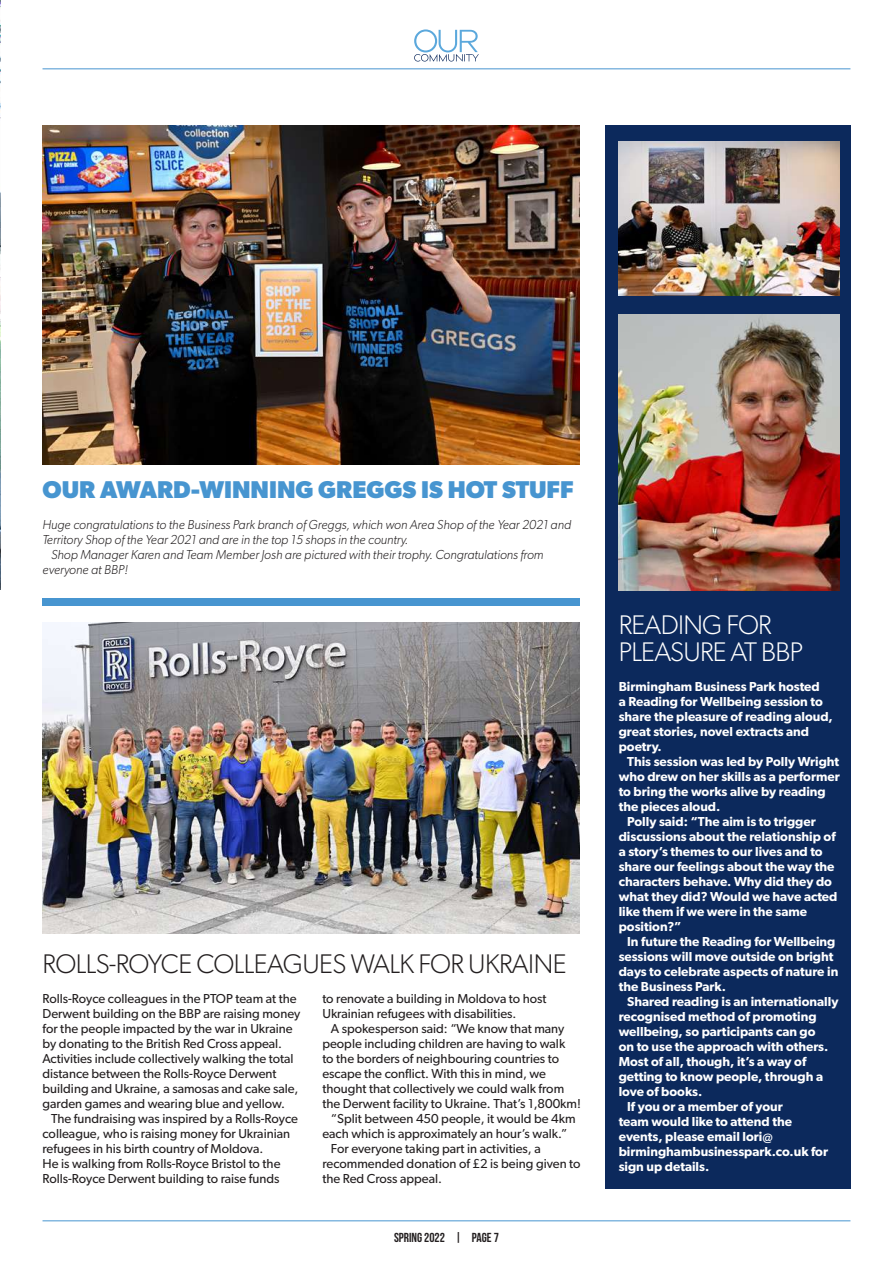
<style>
.page{position:relative;width:893px;height:1263px;background:#fff}
.page>*{position:absolute;margin:0;border:0;box-sizing:border-box;transform-origin:0 0}
.t1{font:300 27px "Gibson";letter-spacing:-.02em;color:#231f20}
.t2{font:300 27px/27px "Gibson";letter-spacing:-.025em;color:#fff}
.t3{font:700 24.3px "Gibson";color:#4795d0}
.t4{font:13.05px/15px "Gibson";color:#231f20}
.t5{font:600 13.05px/15px "Gibson";color:#fff}
.t6{font:italic 300 13.05px "Gibson";color:#231f20}
.t7{font:13.05px "Bebas Neue";color:#231f20}
</style>
<div class="page">
<hr style="left:43px;top:1220px;width:807px;height:1px;background:#4795d0">
<hr style="left:43px;top:68px;width:807px;height:1px;background:#4795d0">
<svg style="left:414px;top:29px;width:65px;height:33px"></svg>
<img style="left:0;top:0;width:1px;height:589px">
<div style="left:605px;top:125px;width:245px;height:1064px;background:#0c295c"></div>
<img style="left:619px;top:315px;width:221px;height:275px">
<img style="left:619px;top:141px;width:221px;height:154px">
<img style="left:43px;top:623px;width:537px;height:310px">
<img style="left:43px;top:125px;width:537px;height:340px">
<div style="left:43px;top:598px;width:537px;height:8px;background:#4795d0"></div>
<h2 class="t3" style="left:43px;top:475px;width:532px">OUR AWARD-WINNING GREGGS IS HOT STUFF</h2>
<p class="t6" style="left:43px;top:516px;width:530px">Huge congratulations to the Business Park branch of Greggs, which won Area Shop of the Year 2021 and</p>
<p class="t6" style="left:43px;top:531px;width:367px">Territory Shop of the Year 2021 and are in the top 15 shops in the country.</p>
<p class="t6" style="left:51px;top:546px;width:494px">Shop Manager Karen and Team Member Josh are pictured with their trophy. Congratulations from</p>
<p class="t6" style="left:43px;top:561px;width:87px">everyone at BBP!</p>
<h1 class="t1" style="left:43px;top:947px;width:526px">ROLLS-ROYCE COLLEAGUES WALK FOR UKRAINE</h1>
<p class="t4" style="left:43px;top:990px;width:259px">Rolls-Royce colleagues in the PTOP team at the Derwent building on the BBP are raising money for the people impacted by the war in Ukraine by donating to the British Red Cross appeal.<br>Activities include collectively walking the total distance between the Rolls-Royce Derwent building and Ukraine, a samosas and cake sale, garden games and wearing blue and yellow.</p>
<p class="t4" style="left:43px;top:1110px;width:257px;text-indent:9px">The fundraising was inspired by a Rolls-Royce colleague, who is raising money for Ukrainian refugees in his birth country of Moldova.<br>He is walking from Rolls-Royce Bristol to the Rolls-Royce Derwent building to raise funds</p>
<p class="t4" style="left:322px;top:990px;width:226px">to renovate a building in Moldova to host<br>Ukrainian refugees with disabilities.</p>
<p class="t4" style="left:331px;top:1020px;width:235px">A spokesperson said: “We know that many</p>
<p class="t4" style="left:322px;top:1035px;width:244px">people including children are having to walk</p>
<p class="t4" style="left:322px;top:1050px;width:238px">to the borders of neighbouring countries to</p>
<p class="t4" style="left:322px;top:1065px;width:225px">escape the conflict. With this in mind, we</p>
<p class="t4" style="left:322px;top:1080px;width:243px">thought that collectively we could walk from</p>
<p class="t4" style="left:322px;top:1095px;width:260px">the Derwent facility to Ukraine. That’s 1,800km!</p>
<p class="t4" style="left:331px;top:1110px;width:246px">“Split between 450 people, it would be 4km</p>
<p class="t4" style="left:322px;top:1125px;width:246px">each which is approximately an hour’s walk.”</p>
<p class="t4" style="left:331px;top:1140px;width:211px">For everyone taking part in activities, a</p>
<p class="t4" style="left:322px;top:1155px;width:260px">recommended donation of £2 is being given to</p>
<p class="t4" style="left:322px;top:1170px;width:121px">the Red Cross appeal.</p>
<p class="t7" style="left:394px;top:1230px;width:106px">SPRING 2022 | PAGE 7</p>
<h1 class="t2" style="left:619px;top:611px;width:186px">READING FOR<br>PLEASURE AT BBP</h1>
<p class="t5" style="left:619px;top:678px;width:216px">Birmingham Business Park hosted<br>a Reading for Wellbeing session to share the pleasure of reading aloud, great stories, novel extracts and poetry.</p>
<p class="t5" style="left:627px;top:753px;width:214px">This session was led by Polly Wright</p>
<p class="t5" style="left:619px;top:768px;width:223px">who drew on her skills as a performer</p>
<p class="t5" style="left:619px;top:783px;width:209px">to bring the works alive by reading</p>
<p class="t5" style="left:619px;top:798px;width:103px">the pieces aloud.</p>
<p class="t5" style="left:627px;top:813px;width:190px">Polly said: “The aim is to trigger</p>
<p class="t5" style="left:619px;top:828px;width:218px">discussions about the relationship of</p>
<p class="t5" style="left:619px;top:843px;width:206px">a story’s themes to our lives and to</p>
<p class="t5" style="left:619px;top:858px;width:217px">share our feelings about the way the</p>
<p class="t5" style="left:619px;top:873px;width:215px">characters behave. Why did they do</p>
<p class="t5" style="left:619px;top:888px;width:220px">what they did? Would we have acted</p>
<p class="t5" style="left:619px;top:903px;width:190px">like them if we were in the same</p>
<p class="t5" style="left:619px;top:918px;width:65px">position?”</p>
<p class="t5" style="left:627px;top:933px;width:210px">In future the Reading for Wellbeing</p>
<p class="t5" style="left:619px;top:948px;width:216px">sessions will move outside on bright</p>
<p class="t5" style="left:619px;top:963px;width:221px">days to celebrate aspects of nature in</p>
<p class="t5" style="left:619px;top:978px;width:109px">the Business Park.</p>
<p class="t5" style="left:627px;top:993px;width:213px">Shared reading is an internationally</p>
<p class="t5" style="left:619px;top:1008px;width:199px">recognised method of promoting</p>
<p class="t5" style="left:619px;top:1023px;width:198px">wellbeing, so participants can go</p>
<p class="t5" style="left:619px;top:1038px;width:211px">on to use the approach with others.</p>
<p class="t5" style="left:619px;top:1053px;width:189px">Most of all, though, it’s a way of</p>
<p class="t5" style="left:619px;top:1068px;width:206px">getting to know people, through a</p>
<p class="t5" style="left:619px;top:1083px;width:85px">love of books.</p>
<p class="t5" style="left:627px;top:1098px;width:157px">If you or a member of your</p>
<p class="t5" style="left:619px;top:1113px;width:175px">team would like to attend the</p>
<p class="t5" style="left:619px;top:1128px;width:156px">events, please email lori@</p>
<p class="t5" style="left:619px;top:1143px;width:211px">birminghambusinesspark.co.uk for</p>
<p class="t5" style="left:619px;top:1158px;width:92px">sign up details.</p>
</div>
